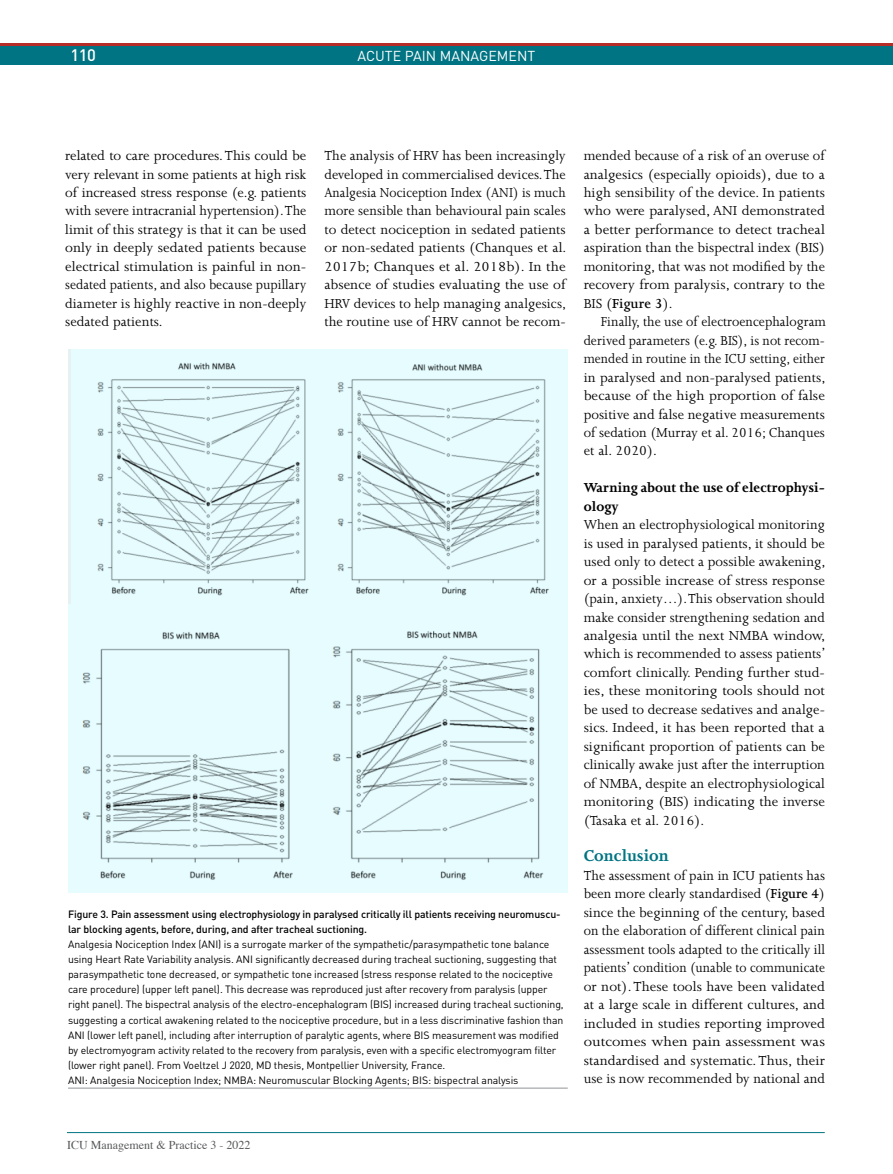
<style>
.page{position:relative;width:893px;height:1174px;background:#fff}
.page>*{position:absolute;margin:0;border:0;box-sizing:border-box;transform-origin:0 0}
.t1{font:700 18px "Joanna";letter-spacing:.005em;color:#007482}
.t2{font:500 16.5px "DIN Pro";color:#fff}
.t3{font:15px/18.5px "Joanna";letter-spacing:.005em;color:#000;text-align:justify}
.t4{font:15px/18.5px "Joanna";letter-spacing:.005em;color:#000;text-align:justify;scale:.96 1}
.t5{font:15px/18.5px "Joanna";letter-spacing:.005em;color:#000;text-align:justify;scale:.95 1}
.t6{font:700 15px/18.5px "Joanna";letter-spacing:.005em;color:#000}
.t7{font:14.25px "DIN";color:#fff}
.t8{font:12px "Times";color:#58595b}
.t9{font:10.5px/15px "DIN Pro";letter-spacing:-.01em;color:#000}
.t10{font:500 10.5px/15px "DIN Pro";letter-spacing:-.01em;color:#000}
.s1{font-weight:600}
</style>
<div class="page">
<div style="left:0;top:46px;width:893px;height:19px;background:#007482"></div>
<hr style="left:0;top:44px;width:893px;height:2px;background:#b62d27">
<hr style="left:67px;top:1132px;width:758px;height:1px;background:#007482">
<hr style="left:68px;top:1087px;width:500px;height:1px;background:#939598">
<img style="left:68px;top:605px;width:500px;height:287px">
<img style="left:71px;top:349px;width:497px;height:256px">
<p class="t2" style="left:71px;top:44px;width:27px">110</p>
<p class="t7" style="left:358px;top:47px;width:179px">ACUTE PAIN MANAGEMENT</p>
<p class="t3" style="left:65px;top:146px;width:243px">related to care procedures. This could be very relevant in some patients at high risk of increased stress response (e.g. patients with severe intracranial hypertension). The limit of this strategy is that it can be used only in deeply sedated patients because electrical stimulation is painful in non&shy;sedated patients, and also because pupillary diameter is highly reactive in non-deeply sedated patients.</p>
<p class="t3" style="left:324px;top:146px;width:243px">The analysis of HRV has been increasingly developed in commercialised devices. The Analgesia Nociception Index (ANI) is much more sensible than behavioural pain scales to detect nociception in sedated patients or non-sedated patients (Chanques et al.<br>2017b; Chanques et al. 2018b). In the absence of studies evaluating the use of HRV devices to help managing analgesics, the routine use of HRV cannot be recom-</p>
<p class="t3" style="left:584px;top:146px;width:243px">mended because of a risk of an overuse of analgesics (especially opioids), due to a high sensibility of the device. In patients who were paralysed, ANI demonstrated a better performance to detect tracheal aspiration than the bispectral index (BIS) monitoring, that was not modified by the recovery from paralysis, contrary to the BIS (<span class="s1">Figure 3</span>).</p>
<p class="t5" style="left:584px;top:312px;width:257px;text-indent:17px">Finally, the use of electroencephalogram derived parameters (e.g. BIS), is not recom&shy;mended in routine in the ICU setting, either in paralysed and non-paralysed patients, because of the high proportion of false positive and false negative measurements of sedation (Murray et al. 2016; Chanques et al. 2020).</p>
<p class="t6" style="left:584px;top:479px;width:243px">Warning about the use of electrophysi&shy;ology</p>
<p class="t3" style="left:584px;top:515px;width:243px">When an electrophysiological monitoring is used in paralysed patients, it should be used only to detect a possible awakening, or a possible increase of stress response (pain, anxiety…). This observation should make consider strengthening sedation and analgesia until the next NMBA window, which is recommended to assess patients’ comfort clinically. Pending further stud&shy;ies, these monitoring tools should not be used to decrease sedatives and analge&shy;sics. Indeed, it has been reported that a significant proportion of patients can be clinically awake just after the interruption of NMBA, despite an electrophysiological monitoring (BIS) indicating the inverse (Tasaka et al. 2016).</p>
<p class="t1" style="left:584px;top:846px;width:87px">Conclusion</p>
<p class="t4" style="left:584px;top:866px;width:253px">The assessment of pain in ICU patients has been more clearly standardised (<span class="s1">Figure 4</span>) since the beginning of the century, based on the elaboration of different clinical pain assessment tools adapted to the critically ill patients’ condition (unable to communicate or not). These tools have been validated at a large scale in different cultures, and included in studies reporting improved outcomes when pain assessment was standardised and systematic. Thus, their use is now recommended by national and</p>
<p class="t10" style="left:68px;top:906px;width:494px">Figure 3. Pain assessment using electrophysiology in paralysed critically ill patients receiving neuromuscu&shy;lar blocking agents, before, during, and after tracheal suctioning.</p>
<p class="t9" style="left:68px;top:936px;width:497px">Analgesia Nociception Index (ANI) is a surrogate marker of the sympathetic/parasympathetic tone balance using Heart Rate Variability analysis. ANI significantly decreased during tracheal suctioning, suggesting that parasympathetic tone decreased, or sympathetic tone increased (stress response related to the nociceptive care procedure) (upper left panel). This decrease was reproduced just after recovery from paralysis (upper right panel). The bispectral analysis of the electro-encephalogram (BIS) increased during tracheal suctioning, suggesting a cortical awakening related to the nociceptive procedure, but in a less discriminative fashion than ANI (lower left panel), including after interruption of paralytic agents, where BIS measurement was modified by electromyogram activity related to the recovery from paralysis, even with a specific electromyogram filter (lower right panel). From Voeltzel J 2020, MD thesis, Montpellier University, France.<br>ANI: Analgesia Nociception Index; NMBA: Neuromuscular Blocking Agents; BIS: bispectral analysis</p>
<p class="t8" style="left:67px;top:1134px;width:185px">ICU Management &amp; Practice 3 - 2022</p>
</div>
